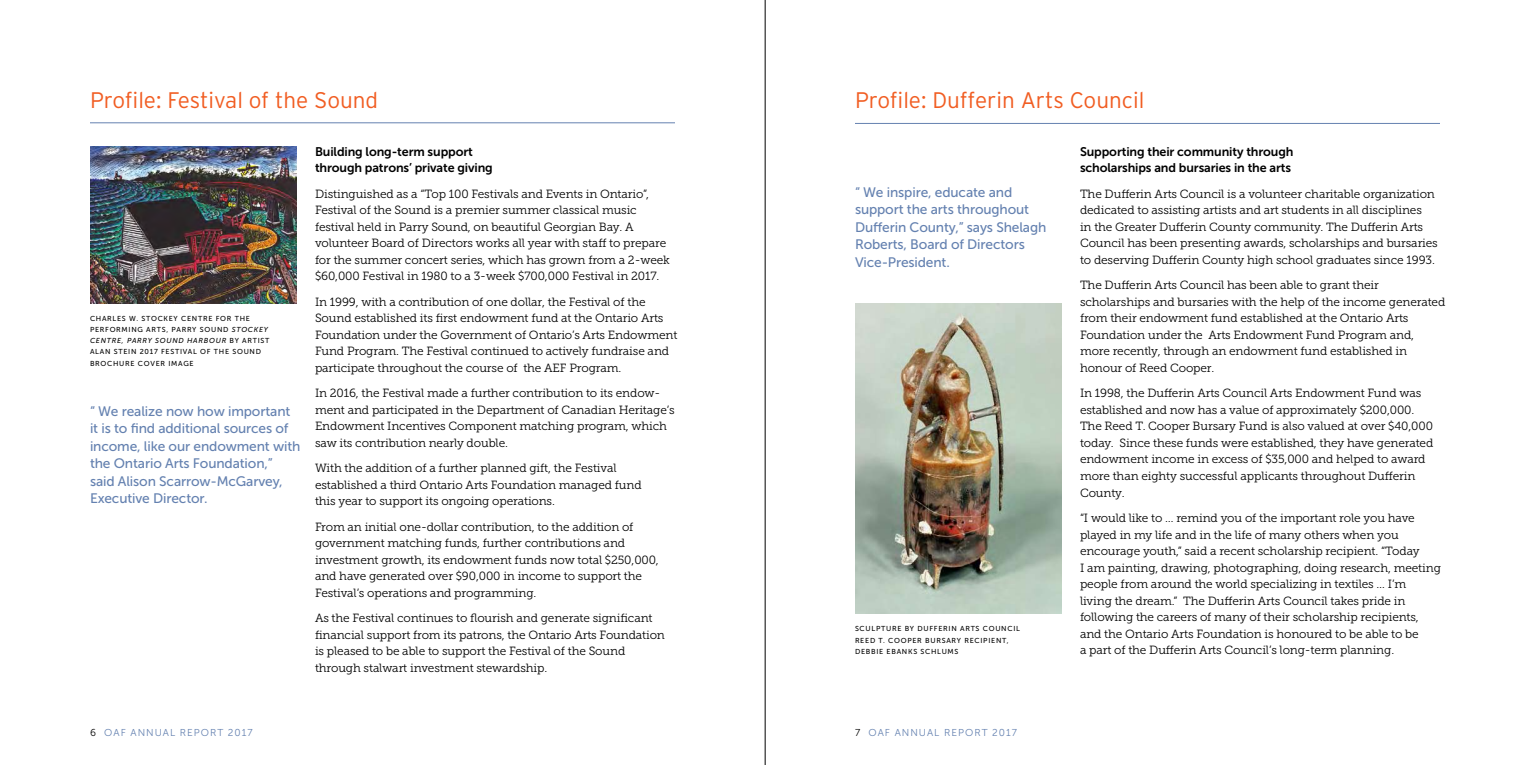
<style>
.page{position:relative;width:1530px;height:765px;background:#fff}
.page>*{position:absolute;margin:0;border:0;box-sizing:border-box;transform-origin:0 0}
.t1{font:300 22.5px "Interstate";color:#f15d22}
.t2{font:13.75px/17.5px "Museo Sans 500";letter-spacing:-.01em;color:#6481b0}
.t3{font:12.5px/16.5px "Museo Sans 700";letter-spacing:-.01em;color:#000}
.t4{font:11.88px/16.6px "Museo Slab 300";letter-spacing:-.01em;color:#000}
.t5{font:10px "Museo Sans 300";letter-spacing:.1em;color:#6481b0}
.t6{font:7.25px/11.2px "Museo Sans 500";letter-spacing:.1em;color:#000}
.s1{font-style:italic}
.s2{color:#000}
</style>
<div class="page">
<hr style="left:855px;top:123px;width:585px;height:1px;background:#6481b0">
<img style="left:855px;top:303px;width:207px;height:310px">
<hr style="left:765px;top:0;width:1px;height:765px;background:#000">
<hr style="left:90px;top:122px;width:585px;height:1px;background:#6481b0">
<img style="left:90px;top:146px;width:207px;height:158px">
<h1 class="t1" style="left:90px;top:88px;width:290px">Profile: Festival of the Sound</h1>
<p class="t6" style="left:90px;top:313px;width:181px">CHARLES W. STOCKEY CENTRE FOR THE PERFORMING ARTS, PARRY SOUND <span class="s1">STOCKEY CENTRE, PARRY SOUND HARBOUR</span> BY ARTIST ALAN STEIN 2017 FESTIVAL OF THE SOUND BROCHURE COVER IMAGE</p>
<p class="t2" style="left:90px;top:402px;width:212px">“ We realize now how important it is to find additional sources of income, like our endowment with the Ontario Arts Foundation,” said Alison Scarrow-McGarvey,<br>Executive Director.</p>
<p class="t3" style="left:315px;top:143px;width:179px">Building long-term support through patrons’ private giving</p>
<p class="t4" style="left:315px;top:185px;width:356px">Distinguished as a “Top 100 Festivals and Events in Ontario”, Festival of the Sound is a premier summer classical music festival held in Parry Sound, on beautiful Georgian Bay. A volunteer Board of Directors works all year with staff to prepare for the summer concert series, which has grown from a 2-week $60,000 Festival in 1980 to a 3-week $700,000 Festival in 2017.</p>
<p class="t4" style="left:315px;top:293px;width:364px">In 1999, with a contribution of one dollar, the Festival of the Sound established its first endowment fund at the Ontario Arts Foundation under the Government of Ontario’s Arts Endowment Fund Program. The Festival continued to actively fundraise and participate throughout the course of the AEF Program.</p>
<p class="t4" style="left:315px;top:385px;width:361px">In 2016, the Festival made a further contribution to its endow&shy;ment and participated in the Department of Canadian Heritage’s Endowment Incentives Component matching program, which saw its contribution nearly double.</p>
<p class="t4" style="left:315px;top:460px;width:328px">With the addition of a further planned gift, the Festival established a third Ontario Arts Foundation managed fund this year to support its ongoing operations.</p>
<p class="t4" style="left:315px;top:518px;width:345px">From an initial one-dollar contribution, to the addition of government matching funds, further contributions and investment growth, its endowment funds now total $250,000, and have generated over $90,000 in income to support the Festival’s operations and programming.</p>
<p class="t4" style="left:315px;top:610px;width:351px">As the Festival continues to flourish and generate significant financial support from its patrons, the Ontario Arts Foundation is pleased to be able to support the Festival of the Sound through stalwart investment stewardship.</p>
<p class="t5" style="left:90px;top:727px;width:164px"><span class="s2">6</span> OAF ANNUAL REPORT 2017</p>
<h1 class="t1" style="left:855px;top:88px;width:291px">Profile: Dufferin Arts Council</h1>
<p class="t2" style="left:855px;top:183px;width:193px">“ We inspire, educate and support the arts throughout<br>Dufferin County,” says Shelagh<br>Roberts, Board of Directors<br>Vice-President.</p>
<p class="t6" style="left:855px;top:623px;width:166px">SCULPTURE BY DUFFERIN ARTS COUNCIL<br>REED T. COOPER BURSARY RECIPIENT,<br>DEBBIE EBANKS SCHLUMS</p>
<p class="t5" style="left:855px;top:727px;width:164px"><span class="s2">7</span> OAF ANNUAL REPORT 2017</p>
<p class="t3" style="left:1080px;top:143px;width:215px">Supporting their community through scholarships and bursaries in the arts</p>
<p class="t4" style="left:1080px;top:185px;width:359px">The Dufferin Arts Council is a volunteer charitable organization dedicated to assisting artists and art students in all disciplines<br>in the Greater Dufferin County community. The Dufferin Arts Council has been presenting awards, scholarships and bursaries to deserving Dufferin County high school graduates since 1993.</p>
<p class="t4" style="left:1080px;top:277px;width:367px">The Dufferin Arts Council has been able to grant their scholarships and bursaries with the help of the income generated from their endowment fund established at the Ontario Arts Foundation under the Arts Endowment Fund Program and, more recently, through an endowment fund established in honour of Reed Cooper.</p>
<p class="t4" style="left:1080px;top:385px;width:355px">In 1998, the Dufferin Arts Council Arts Endowment Fund was established and now has a value of approximately $200,000.<br>The Reed T. Cooper Bursary Fund is also valued at over $40,000 today. Since these funds were established, they have generated endowment income in excess of $35,000 and helped to award more than eighty successful applicants throughout Dufferin County.</p>
<p class="t4" style="left:1080px;top:510px;width:362px">“I would like to … remind you of the important role you have played in my life and in the life of many others when you encourage youth,” said a recent scholarship recipient. “Today<br>I am painting, drawing, photographing, doing research, meeting people from around the world specializing in textiles … I’m living the dream.” The Dufferin Arts Council takes pride in following the careers of many of their scholarship recipients, and the Ontario Arts Foundation is honoured to be able to be<br>a part of the Dufferin Arts Council’s long-term planning.</p>
</div>
